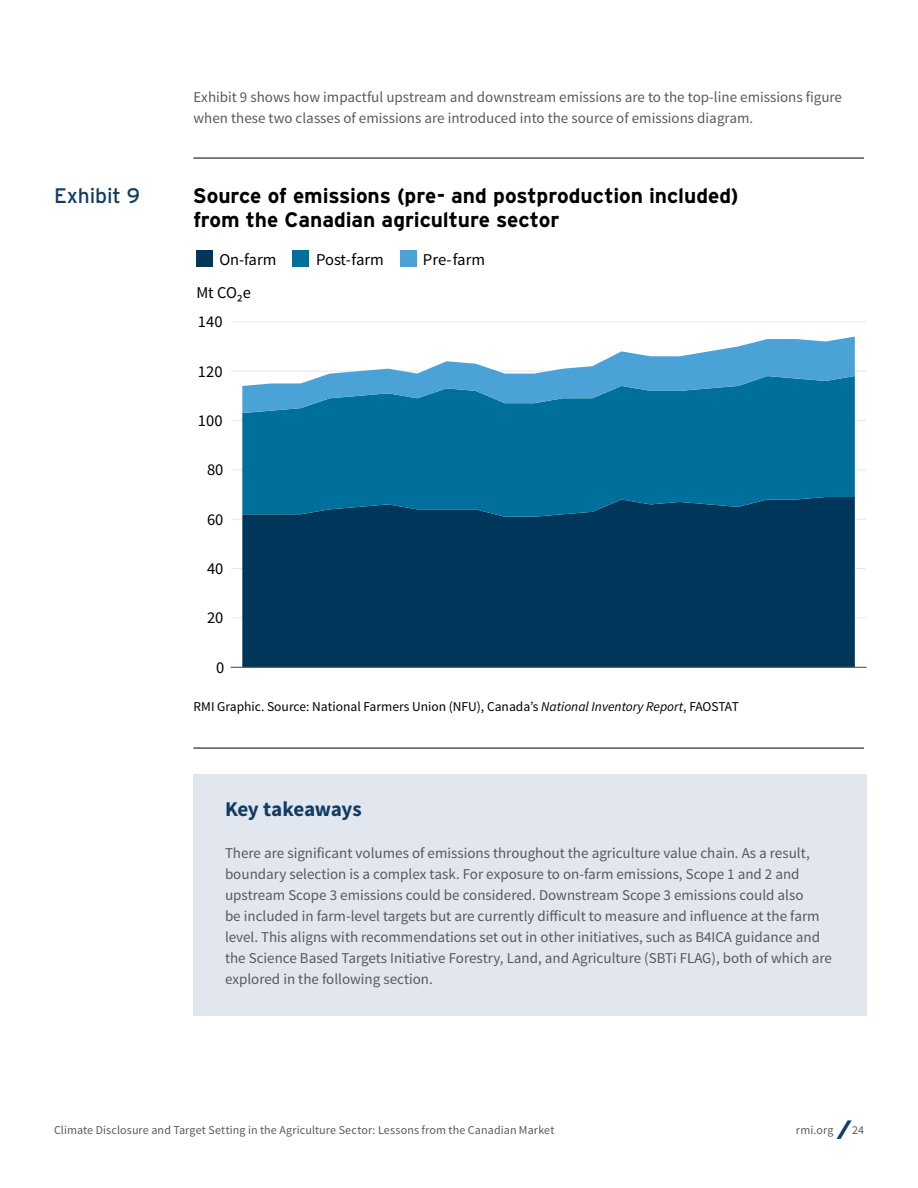
<style>
.page{position:relative;width:918px;height:1188px;background:#fff}
.page>*{position:absolute;margin:0;border:0;box-sizing:border-box;transform-origin:0 0}
.Exhibit_Title{font:700 21px/24px "Interstate";letter-spacing:-.005em;color:#000}
.H3-Section_Title_1{font:700 21px "Source Sans Pro";letter-spacing:-.015em;color:#113c63}
.Exhibit_Title-2{font:21px "Interstate";letter-spacing:-.005em;color:#113c63}
.t1{font:16.5px "Source Sans Pro";color:#000}
.H6-Body_Copy{font:15px/21px "Source Sans Pro";color:#585a5b}
.Source{font:13.5px "Source Sans Pro";color:#000}
.t2{font:12px "Source Sans Pro";letter-spacing:.01em;color:#585a5b}
.s1{font-style:italic}
.s2{font-family:"Interstate";font-weight:900;font-style:italic;font-size:21px;color:#113c63}
</style>
<div class="page">
<hr style="left:193px;top:158px;width:671px;height:1px;background:#000">
<hr style="left:193px;top:748px;width:671px;height:1px;background:#000">
<hr style="left:231px;top:321px;width:635px;height:1px;background:#e9e9ea">
<hr style="left:231px;top:371px;width:635px;height:1px;background:#e9e9ea">
<hr style="left:231px;top:420px;width:635px;height:1px;background:#e9e9ea">
<hr style="left:231px;top:469px;width:635px;height:1px;background:#e9e9ea">
<hr style="left:231px;top:519px;width:635px;height:1px;background:#e9e9ea">
<hr style="left:231px;top:568px;width:635px;height:1px;background:#e9e9ea">
<hr style="left:231px;top:617px;width:635px;height:2px;background:#e9e9ea">
<div style="left:242px;top:517px;width:613px;height:150px;background:#00365a"></div>
<svg style="left:242px;top:413px;width:613px;height:104px;background:#006a96"></svg>
<svg style="left:242px;top:337px;width:613px;height:76px"></svg>
<hr style="left:231px;top:667px;width:635px;height:1px;background:#58595b">
<div style="left:197px;top:250px;width:16px;height:16px;background:#00365a"></div>
<div style="left:292px;top:250px;width:16px;height:16px;background:#006f9c"></div>
<div style="left:400px;top:250px;width:17px;height:16px;background:#4ba2d6"></div>
<div style="left:194px;top:774px;width:673px;height:241px;background:#e1e6ef"></div>
<p class="H6-Body_Copy" style="left:194px;top:87px;width:650px">Exhibit 9 shows how impactful upstream and downstream emissions are to the top-line emissions figure when these two classes of emissions are introduced into the source of emissions diagram.</p>
<p class="Exhibit_Title-2" style="left:54px;top:184px;width:88px">Exhibit 9</p>
<p class="Exhibit_Title" style="left:193px;top:183px;width:547px">Source of emissions (pre- and postproduction included) from the Canadian agriculture sector</p>
<p class="Exhibit_Title" style="left:193px;top:189px;width:548px;line-height:25.5px">Source of emissions (pre- and postproduction included) from the Canadian agriculture sector</p>
<p class="t1" style="left:219px;top:249px;width:59px">On-farm</p>
<p class="t1" style="left:316px;top:249px;width:69px">Post-farm</p>
<p class="t1" style="left:423px;top:249px;width:64px">Pre-farm</p>
<p class="t1" style="left:196px;top:282px;width:56px">Mt CO2e</p>
<p class="t1" style="left:198px;top:311px;width:26px">140</p>
<p class="t1" style="left:198px;top:361px;width:26px">120</p>
<p class="t1" style="left:198px;top:410px;width:26px">100</p>
<p class="t1" style="left:207px;top:460px;width:18px">80</p>
<p class="t1" style="left:207px;top:509px;width:18px">60</p>
<p class="t1" style="left:207px;top:558px;width:18px">40</p>
<p class="t1" style="left:207px;top:608px;width:18px">20</p>
<p class="t1" style="left:216px;top:657px;width:10px">0</p>
<p class="Source" style="left:194px;top:699px;width:547px">RMI Graphic. Source: National Farmers Union (NFU), Canada’s <span class="s1">National Inventory Report</span>, FAOSTAT</p>
<p class="H3-Section_Title_1" style="left:225px;top:796px;width:138px">Key takeaways</p>
<p class="H6-Body_Copy" style="left:225px;top:843px;width:608px">There are significant volumes of emissions throughout the agriculture value chain. As a result, boundary selection is a complex task. For exposure to on-farm emissions, Scope 1 and 2 and upstream Scope 3 emissions could be considered. Downstream Scope 3 emissions could also<br>be included in farm-level targets but are currently difficult to measure and influence at the farm level. This aligns with recommendations set out in other initiatives, such as B4ICA guidance and the Science Based Targets Initiative Forestry, Land, and Agriculture (SBTi FLAG), both of which are explored in the following section.</p>
<p class="t2" style="left:54px;top:1123px;width:502px">Climate Disclosure and Target Setting in the Agriculture Sector: Lessons from the Canadian Market</p>
<p class="t2" style="left:796px;top:1123px;width:70px">rmi.org <span class="s2">/</span> 24</p>
</div>
